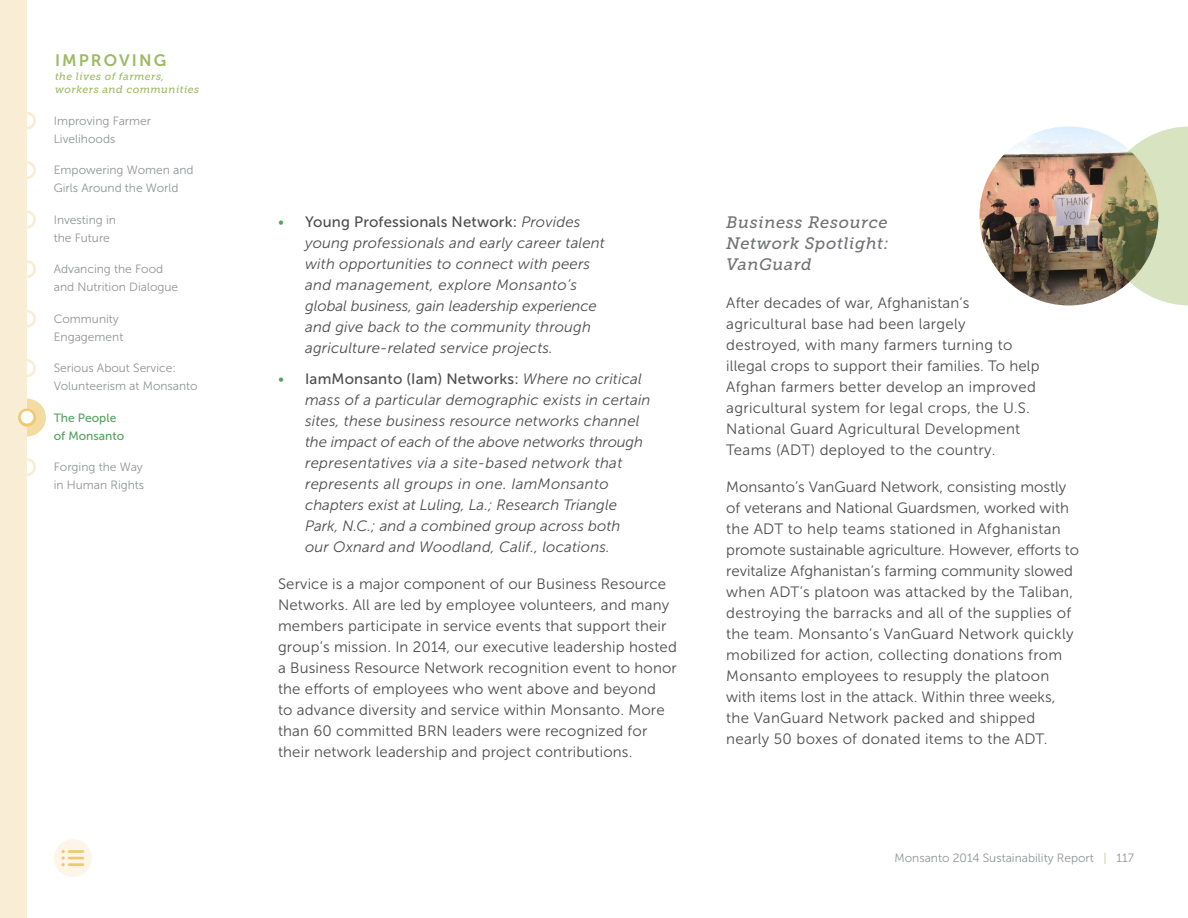
<style>
.page{position:relative;width:1188px;height:918px;background:#fff}
.page>*{position:absolute;margin:0;border:0;box-sizing:border-box;transform-origin:0 0}
.t1{font:italic 16.5px/21px "Museo Slab 500";letter-spacing:.04em;color:#717275;text-align:justify}
.t2{font:16.5px "Museo Sans 700";letter-spacing:.125em;color:#9dba65}
.t3{font:15px/21px "Museo Sans 300";letter-spacing:.01em;color:#4d4d4f}
.t4{font:italic 15px/21px "Museo Sans 300";letter-spacing:.01em;color:#4d4d4f}
.t5{font:15px "Museo Sans 500";letter-spacing:.01em;color:#4d4d4f}
.t6{font:12px/18px "Museo Sans 300";color:#919396}
.t7{font:12px/18px "Museo Sans 500";color:#55a05f}
.t8{font:italic 10.5px/13.5px "Museo Slab 500";letter-spacing:.045em;color:#9dba65}
.s1{font-size:40.65px;color:#fff}
.s2{font-family:"Museo Sans 300";color:#55a05f}
.s3{font-family:"Museo Sans 300";font-style:italic}
.s4{color:#b8cb8f}
</style>
<div class="page">
<img style="left:979px;top:126px;width:179px;height:179px;border-radius:89px">
<svg style="left:1101px;top:126px;width:87px;height:179px;background:#b7b89a"></svg>
<div style="left:13px;top:404px;width:28px;height:28px;background:#f3dba1;border-radius:50%"></div>
<div style="left:8px;top:399px;width:38px;height:37px;border:10px solid #f3dba1;border-radius:50%"></div>
<div style="left:54px;top:839px;width:38px;height:38px;background:#fcf5e8;border-radius:50%"></div>
<svg style="left:62px;top:850px;width:21px;height:16px"></svg>
<div style="left:0;top:0;width:27px;height:918px;background:#f9eed5"></div>
<div style="left:18px;top:112px;width:18px;height:18px;border:3px solid #f9eed5;border-radius:50%"></div>
<div style="left:18px;top:161px;width:18px;height:18px;border:3px solid #f9eed5;border-radius:50%"></div>
<div style="left:18px;top:211px;width:18px;height:18px;border:3px solid #f9eed5;border-radius:50%"></div>
<div style="left:18px;top:260px;width:18px;height:18px;border:3px solid #f9eed5;border-radius:50%"></div>
<div style="left:18px;top:310px;width:18px;height:18px;border:3px solid #f9eed5;border-radius:50%"></div>
<div style="left:18px;top:359px;width:18px;height:18px;border:3px solid #f9eed5;border-radius:50%"></div>
<div style="left:18px;top:409px;width:18px;height:18px;border:5px solid #edca6f;border-radius:50%"></div>
<div style="left:18px;top:458px;width:18px;height:18px;border:3px solid #f9eed5;border-radius:50%"></div>
<p class="t2" style="left:55px;top:51px;width:113px">IMPROVING</p>
<p class="t8" style="left:55px;top:70px;width:146px">the lives of farmers, workers and communities</p>
<p class="t6" style="left:54px;top:112px;width:99px">Improving Farmer<br>Livelihoods</p>
<p class="t6" style="left:54px;top:161px;width:141px">Empowering Women and<br>Girls Around the World</p>
<p class="t6" style="left:54px;top:211px;width:64px">Investing in the Future</p>
<p class="t6" style="left:54px;top:260px;width:126px">Advancing the Food and Nutrition Dialogue</p>
<p class="t6" style="left:54px;top:310px;width:71px">Community<br>Engagement</p>
<p class="t6" style="left:54px;top:359px;width:145px">Serious About Service:<br>Volunteerism at Monsanto</p>
<p class="t7" style="left:54px;top:409px;width:72px;text-indent:-35px"><span class="s1">•</span> The People of Monsanto</p>
<p class="t6" style="left:54px;top:458px;width:92px">Forging the Way in Human Rights</p>
<p class="t5" style="left:278px;top:214px;width:304px"><span class="s2">•</span> Young Professionals Network: <span class="s3">Provides</span></p>
<p class="t4" style="left:305px;top:233px;width:301px">young professionals and early career talent with opportunities to connect with peers and management, explore Monsanto’s global business, gain leadership experience and give back to the community through agriculture-related service projects.</p>
<p class="t5" style="left:278px;top:371px;width:365px"><span class="s2">•</span> IamMonsanto (Iam) Networks: <span class="s3">Where no critical</span></p>
<p class="t4" style="left:305px;top:389px;width:347px">mass of a particular demographic exists in certain sites, these business resource networks channel the impact of each of the above networks through representatives via a site-based network that represents all groups in one. IamMonsanto chapters exist at Luling, La.; Research Triangle Park, N.C.; and a combined group across both<br>our Oxnard and Woodland, Calif., locations.</p>
<p class="t3" style="left:278px;top:574px;width:400px">Service is a major component of our Business Resource Networks. All are led by employee volunteers, and many members participate in service events that support their group’s mission. In 2014, our executive leadership hosted a Business Resource Network recognition event to honor the efforts of employees who went above and beyond<br>to advance diversity and service within Monsanto. More than 60 committed BRN leaders were recognized for their network leadership and project contributions.</p>
<p class="t1" style="left:726px;top:212px;width:164px">Business Resource Network Spotlight:<br>VanGuard</p>
<p class="t3" style="left:726px;top:292px;width:315px">After decades of war, Afghanistan’s agricultural base had been largely destroyed, with many farmers turning to illegal crops to support their families. To help Afghan farmers better develop an improved agricultural system for legal crops, the U.S.<br>National Guard Agricultural Development Teams (ADT) deployed to the country.</p>
<p class="t3" style="left:726px;top:476px;width:354px">Monsanto’s VanGuard Network, consisting mostly of veterans and National Guardsmen, worked with the ADT to help teams stationed in Afghanistan promote sustainable agriculture. However, efforts to revitalize Afghanistan’s farming community slowed when ADT’s platoon was attacked by the Taliban, destroying the barracks and all of the supplies of the team. Monsanto’s VanGuard Network quickly mobilized for action, collecting donations from Monsanto employees to resupply the platoon with items lost in the attack. Within three weeks, the VanGuard Network packed and shipped nearly 50 boxes of donated items to the ADT.</p>
<p class="t6" style="left:895px;top:849px;width:241px">Monsanto 2014 Sustainability Report <span class="s4">|</span> 117</p>
</div>
